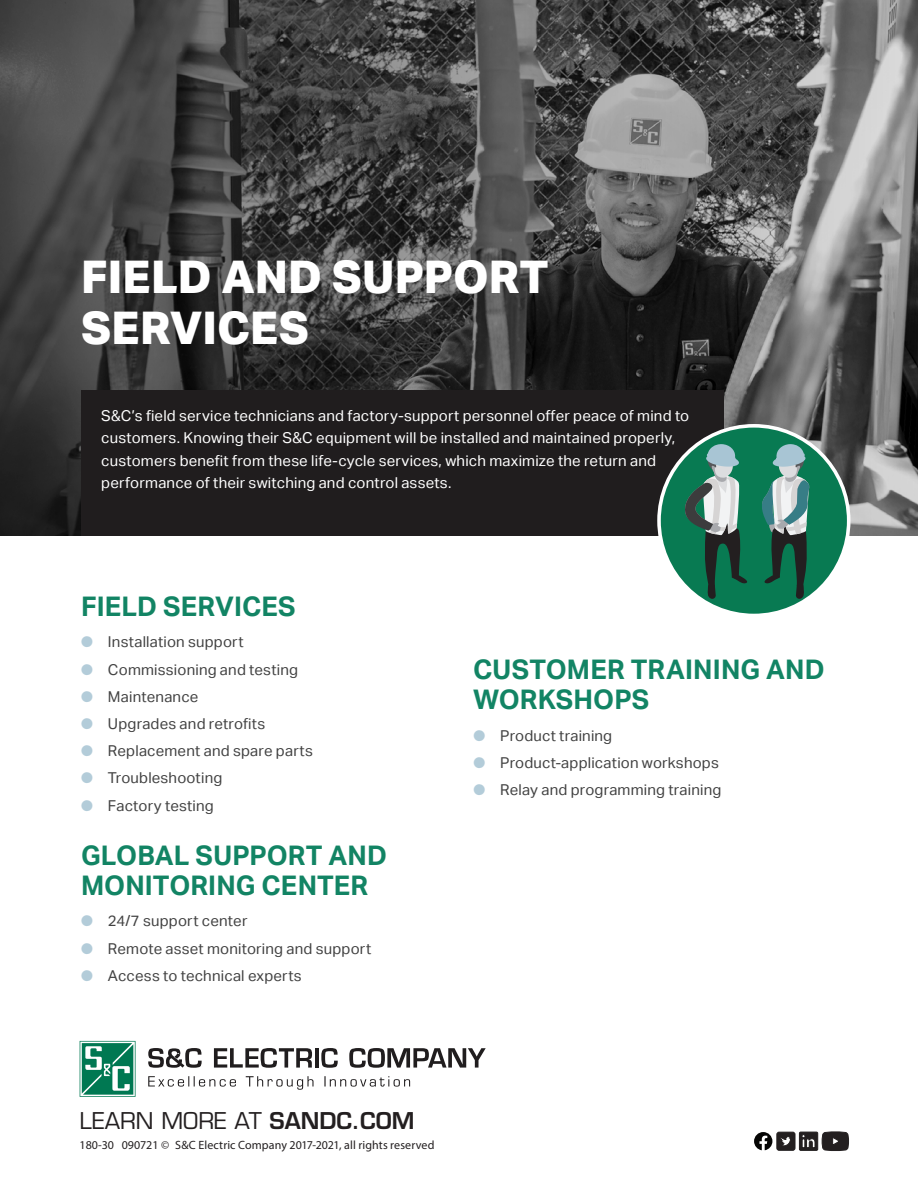
<style>
.page{position:relative;width:918px;height:1188px;background:#fff}
.page>*{position:absolute;margin:0;border:0;box-sizing:border-box;transform-origin:0 0}
.t1{font:800 45px/51px "Aktiv Grotesk";color:#fff}
.t2{font:700 27px/30px "Aktiv Grotesk";letter-spacing:.005em;color:#128464}
.t3{font:22.5px "Eurostile LT Std";color:#231f20}
.t4{font:15px "Aktiv Grotesk";letter-spacing:.015em;color:#424242}
.t5{font:15px/22.5px "Aktiv Grotesk";letter-spacing:.015em;color:#fff}
.t6{font:12px "Myriad Pro";letter-spacing:.005em;color:#231f20}
.s1{color:#b3ccd9}
.s2{font-weight:600}
</style>
<div class="page">
<svg style="left:0;top:0;width:918px;height:535px;background:#4e4e4e"></svg>
<div style="left:81px;top:390px;width:643px;height:145px;background:#201d1e"></div>
<div style="left:659px;top:426px;width:190px;height:189px;background:#087a52;border-radius:50%"></div>
<div style="left:657px;top:424px;width:193px;height:193px;border:4px solid #fff;border-radius:50%"></div>
<svg style="left:684px;top:439px;width:63px;height:160px"></svg>
<svg style="left:762px;top:439px;width:52px;height:160px"></svg>
<svg style="left:148px;top:1048px;width:54px;height:20px"></svg>
<svg style="left:214px;top:1048px;width:98px;height:20px"></svg>
<hr style="left:315px;top:1048px;width:4px;height:20px;background:#201d1e">
<svg style="left:321px;top:1048px;width:17px;height:20px"></svg>
<svg style="left:349px;top:1048px;width:137px;height:20px"></svg>
<svg style="left:148px;top:1076px;width:262px;height:14px"></svg>
<svg style="left:80px;top:1041px;width:56px;height:56px;background:#4ca085"></svg>
<svg style="left:754px;top:1132px;width:95px;height:19px"></svg>
<h1 class="t1" style="left:81px;top:252px;width:469px">FIELD AND SUPPORT<br>SERVICES</h1>
<p class="t5" style="left:101px;top:404px;width:590px">S&amp;C’s field service technicians and factory-support personnel offer peace of mind to customers. Knowing their S&amp;C equipment will be installed and maintained properly, customers benefit from these life-cycle services, which maximize the return and performance of their switching and control assets.</p>
<h2 class="t2" style="left:81px;top:591px;width:216px">FIELD SERVICES</h2>
<p class="t4" style="left:81px;top:633px;width:164px"><span class="s1">●</span> Installation support</p>
<p class="t4" style="left:81px;top:661px;width:219px"><span class="s1">●</span> Commissioning and testing</p>
<p class="t4" style="left:81px;top:688px;width:119px"><span class="s1">●</span> Maintenance</p>
<p class="t4" style="left:81px;top:715px;width:186px"><span class="s1">●</span> Upgrades and retrofits</p>
<p class="t4" style="left:81px;top:742px;width:233px"><span class="s1">●</span> Replacement and spare parts</p>
<p class="t4" style="left:81px;top:770px;width:143px"><span class="s1">●</span> Troubleshooting</p>
<p class="t4" style="left:81px;top:797px;width:134px"><span class="s1">●</span> Factory testing</p>
<h2 class="t2" style="left:81px;top:841px;width:308px">GLOBAL SUPPORT AND<br>MONITORING CENTER</h2>
<p class="t4" style="left:81px;top:912px;width:168px"><span class="s1">●</span> 24/7 support center</p>
<p class="t4" style="left:81px;top:940px;width:292px"><span class="s1">●</span> Remote asset monitoring and support</p>
<p class="t4" style="left:81px;top:967px;width:222px"><span class="s1">●</span> Access to technical experts</p>
<h2 class="t2" style="left:473px;top:655px;width:353px">CUSTOMER TRAINING AND<br>WORKSHOPS</h2>
<p class="t4" style="left:473px;top:727px;width:140px"><span class="s1">●</span> Product training</p>
<p class="t4" style="left:473px;top:754px;width:247px"><span class="s1">●</span> Product-application workshops</p>
<p class="t4" style="left:473px;top:782px;width:250px"><span class="s1">●</span> Relay and programming training</p>
<h3 class="t3" style="left:80px;top:1107px;width:337px">LEARN MORE AT <span class="s2">SANDC.COM</span></h3>
<p class="t6" style="left:80px;top:1138px;width:356px">180-30 090721 © S&amp;C Electric Company 2017-2021, all rights reserved</p>
</div>
